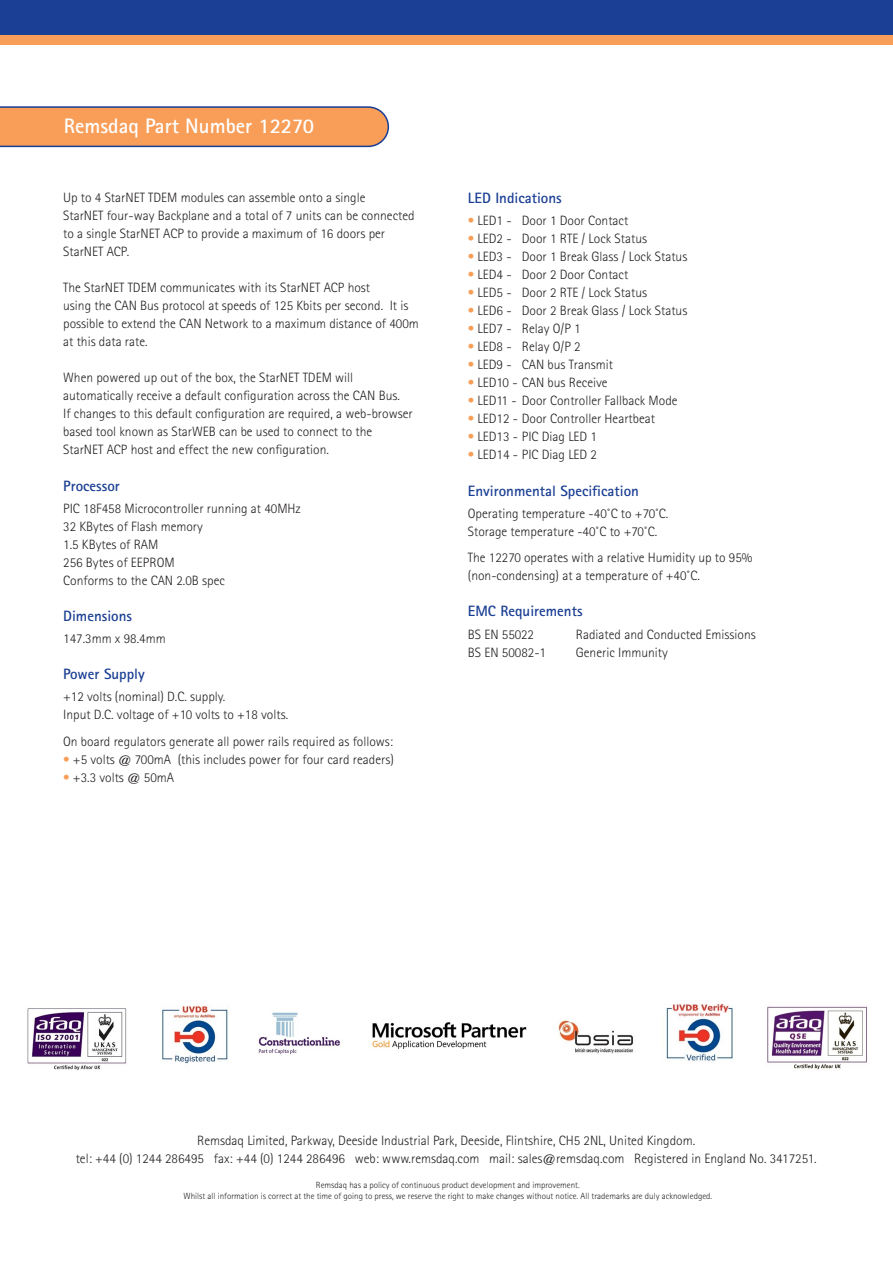
<style>
.page{position:relative;width:893px;height:1263px;background:#fff}
.page>*{position:absolute;margin:0;border:0;box-sizing:border-box;transform-origin:0 0}
.t1{font:700 21px "Rotis Sans Serif";color:#fff}
.t2{font:700 15px "Rotis Sans Serif";color:#1b3f94}
.t3{font:300 13.5px/18px "Rotis Sans Serif";color:#231f20}
.t4{font:300 9px/10.8px "Rotis Sans Serif";color:#231f20;text-align:center}
.s1{color:#f89e58}
</style>
<div class="page">
<div style="left:0;top:0;width:893px;height:41px;background:#1b3f94"></div>
<div style="left:0;top:35px;width:893px;height:9px;background:#f89e58"></div>
<svg style="left:0;top:106px;width:389px;height:41px;background:#e7985f"></svg>
<img style="left:27px;top:1004px;width:840px;height:67px">
<h1 class="t1" style="left:64px;top:112px;width:251px">Remsdaq Part Number 12270</h1>
<p class="t3" style="left:63px;top:189px;width:353px">Up to 4 StarNET TDEM modules can assemble onto a single<br>StarNET four-way Backplane and a total of 7 units can be connected to a single StarNET ACP to provide a maximum of 16 doors per StarNET ACP.</p>
<p class="t3" style="left:63px;top:279px;width:357px">The StarNET TDEM communicates with its StarNET ACP host<br>using the CAN Bus protocol at speeds of 125 Kbits per second. It is possible to extend the CAN Network to a maximum distance of 400m at this data rate.</p>
<p class="t3" style="left:63px;top:369px;width:351px">When powered up out of the box, the StarNET TDEM will automatically receive a default configuration across the CAN Bus.<br>If changes to this default configuration are required, a web-browser based tool known as StarWEB can be used to connect to the StarNET ACP host and effect the new configuration.</p>
<p class="t2" style="left:63px;top:476px;width:58px">Processor</p>
<p class="t3" style="left:63px;top:499px;width:239px">PIC 18F458 Microcontroller running at 40MHz<br>32 KBytes of Flash memory<br>1.5 KBytes of RAM<br>256 Bytes of EEPROM<br>Conforms to the CAN 2.0B spec</p>
<p class="t2" style="left:63px;top:606px;width:70px">Dimensions</p>
<p class="t3" style="left:63px;top:629px;width:104px">147.3mm x 98.4mm</p>
<p class="t2" style="left:63px;top:664px;width:83px">Power Supply</p>
<p class="t3" style="left:63px;top:688px;width:226px">+12 volts (nominal) D.C. supply.<br>Input D.C. voltage of +10 volts to +18 volts.</p>
<p class="t3" style="left:63px;top:732px;width:331px">On board regulators generate all power rails required as follows:</p>
<p class="t3" style="left:63px;top:750px;width:332px"><span class="s1">•</span> +5 volts @ 700mA (this includes power for four card readers)</p>
<p class="t3" style="left:63px;top:768px;width:112px"><span class="s1">•</span> +3.3 volts @ 50mA</p>
<p class="t2" style="left:468px;top:189px;width:95px">LED Indications</p>
<p class="t3" style="left:468px;top:212px;width:162px"><span class="s1">•</span> LED1 - Door 1 Door Contact</p>
<p class="t3" style="left:468px;top:230px;width:181px"><span class="s1">•</span> LED2 - Door 1 RTE / Lock Status</p>
<p class="t3" style="left:468px;top:248px;width:221px"><span class="s1">•</span> LED3 - Door 1 Break Glass / Lock Status</p>
<p class="t3" style="left:468px;top:266px;width:162px"><span class="s1">•</span> LED4 - Door 2 Door Contact</p>
<p class="t3" style="left:468px;top:284px;width:181px"><span class="s1">•</span> LED5 - Door 2 RTE / Lock Status</p>
<p class="t3" style="left:468px;top:302px;width:221px"><span class="s1">•</span> LED6 - Door 2 Break Glass / Lock Status</p>
<p class="t3" style="left:468px;top:320px;width:114px"><span class="s1">•</span> LED7 - Relay O/P 1</p>
<p class="t3" style="left:468px;top:338px;width:114px"><span class="s1">•</span> LED8 - Relay O/P 2</p>
<p class="t3" style="left:468px;top:356px;width:147px"><span class="s1">•</span> LED9 - CAN bus Transmit</p>
<p class="t3" style="left:468px;top:374px;width:141px"><span class="s1">•</span> LED10 - CAN bus Receive</p>
<p class="t3" style="left:468px;top:392px;width:211px"><span class="s1">•</span> LED11 - Door Controller Fallback Mode</p>
<p class="t3" style="left:468px;top:410px;width:189px"><span class="s1">•</span> LED12 - Door Controller Heartbeat</p>
<p class="t3" style="left:468px;top:428px;width:131px"><span class="s1">•</span> LED13 - PIC Diag LED 1</p>
<p class="t3" style="left:468px;top:446px;width:131px"><span class="s1">•</span> LED14 - PIC Diag LED 2</p>
<p class="t2" style="left:468px;top:481px;width:173px">Environmental Specification</p>
<p class="t3" style="left:468px;top:504px;width:202px">Operating temperature -40˚C to +70˚C.<br>Storage temperature -40˚C to +70˚C.</p>
<p class="t3" style="left:468px;top:549px;width:286px">The 12270 operates with a relative Humidity up to 95% (non-condensing) at a temperature of +40˚C.</p>
<p class="t2" style="left:468px;top:602px;width:116px">EMC Requirements</p>
<p class="t3" style="left:468px;top:625px;width:68px">BS EN 55022</p>
<p class="t3" style="left:576px;top:625px;width:181px">Radiated and Conducted Emissions</p>
<p class="t3" style="left:468px;top:643px;width:80px">BS EN 50082-1</p>
<p class="t3" style="left:576px;top:643px;width:94px">Generic Immunity</p>
<p class="t3" style="left:76px;top:1131px;width:742px;text-align:center">Remsdaq Limited, Parkway, Deeside Industrial Park, Deeside, Flintshire, CH5 2NL, United Kingdom.<br>tel: +44 (0) 1244 286495 fax: +44 (0) 1244 286496 web: www.remsdaq.com mail: sales@remsdaq.com Registered in England No. 3417251.</p>
<p class="t4" style="left:184px;top:1180px;width:530px">Remsdaq has a policy of continuous product development and improvement.<br>Whilst all information is correct at the time of going to press, we reserve the right to make changes without notice. All trademarks are duly acknowledged.</p>
</div>
